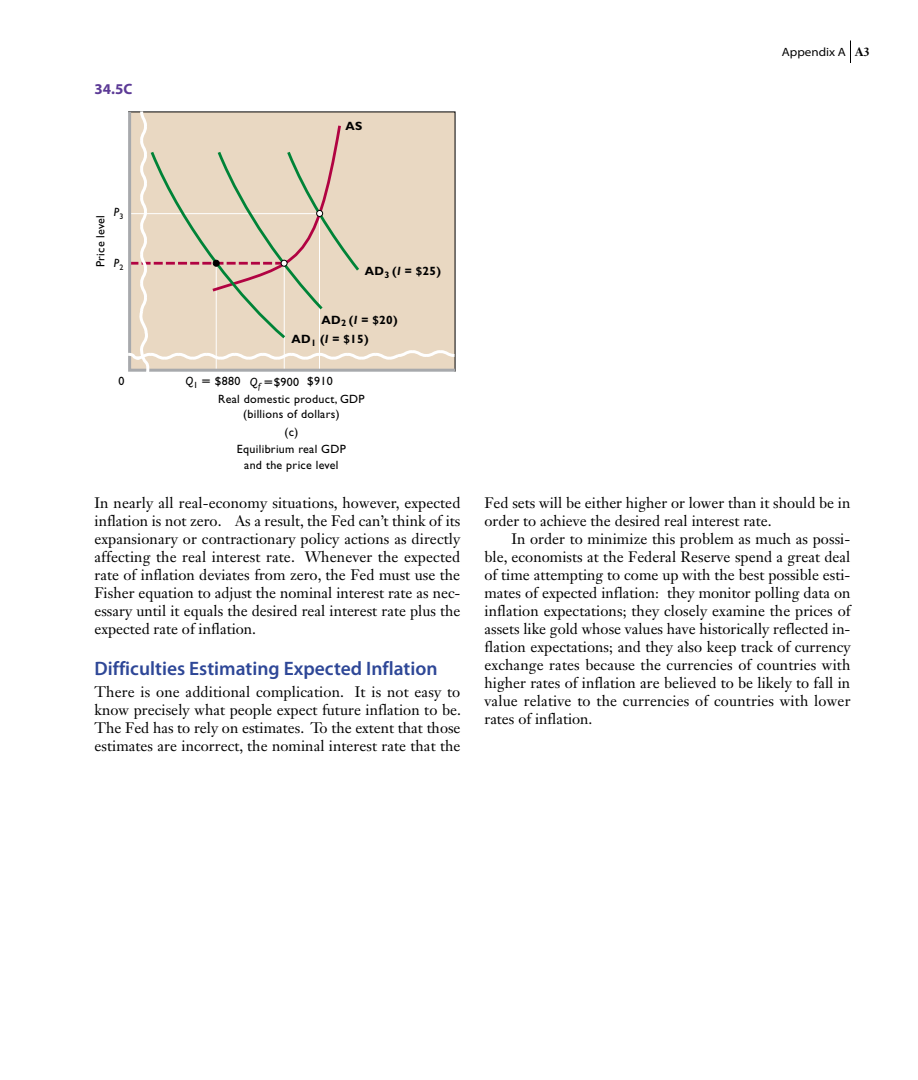
<style>
.page{position:relative;width:918px;height:1080px;background:#fff}
.page>*{position:absolute;margin:0;border:0;box-sizing:border-box;transform-origin:0 0}
.HB{font:600 19.5px "Myriad Pro";color:#2e4797}
.TX{font:15px/18px "Janson Text LT Std";color:#000;text-align:justify}
.bch_fgct{font:700 15px "Myriad Pro";color:#5c3a96}
.t1{font:12px/16.5px "Gill Sans Std";letter-spacing:.025em;color:#000;text-align:center}
.t2{font:700 12px "Gill Sans Std";letter-spacing:.025em;color:#000}
.t3{font:semi-expanded 12px "Myriad Pro";color:#000}
.t4{font:italic 12px "Gill Sans Std";color:#000}
.s1{font-family:"Janson Text LT Std";font-weight:700;font-stretch:normal}
.s2{font-style:italic}
.s3{font-family:"Mathematical Pi OTF1";font-weight:700}
</style>
<div class="page">
<svg style="left:850px;top:40px;width:1px;height:23px"></svg>
<svg style="left:128px;top:111px;width:327px;height:261px"></svg>
<p class="bch_fgct" style="left:94px;top:79px;width:39px">34.5C</p>
<p class="t2" style="left:345px;top:119px;width:18px">AS</p>
<p class="t3" style="left:782px;top:45px;width:90px">Appendix A <span class="s1">A3</span></p>
<p class="t1" style="left:92px;top:267px;width:54px;rotate:-90deg">Price level</p>
<p class="t4" style="left:114px;top:205px;width:11px">P<sub>3</sub></p>
<p class="t4" style="left:114px;top:256px;width:11px">P<sub>2</sub></p>
<p class="t1" style="left:119px;top:373px;width:7px">0</p>
<p class="t2" style="left:365px;top:264px;width:78px">AD<sub>3</sub> (<span class="s2">I</span> = $25)</p>
<p class="t2" style="left:322px;top:313px;width:78px">AD<sub>2</sub> (<span class="s2">I</span> = $20)</p>
<p class="t2" style="left:291px;top:332px;width:79px">AD<sub>1</sub> (<span class="s2">I</span> = $15)</p>
<p class="t1" style="left:185px;top:373px;width:115px"><span class="s2">Q</span><sub>1</sub> <span class="s3">5</span> $880 <span class="s2">Q</span><sub>f</sub> <span class="s3">5</span>$900</p>
<p class="t1" style="left:307px;top:373px;width:27px">$910</p>
<p class="t1" style="left:218px;top:392px;width:148px;line-height:15px">Real domestic product, GDP (billions of dollars)</p>
<p class="t1" style="left:237px;top:424px;width:110px">(c)<br>Equilibrium real GDP and the price level</p>
<p class="TX" style="left:94px;top:494px;width:367px">In nearly all real-economy situations, however, expected inflation is not zero. As a result, the Fed can’t think of its expansionary or contractionary policy actions as directly affecting the real interest rate. Whenever the expected rate of inflation deviates from zero, the Fed must use the Fisher equation to adjust the nominal interest rate as nec&shy;essary until it equals the desired real interest rate plus the expected rate of inflation.</p>
<p class="HB" style="left:94px;top:656px;width:345px">Difficulties Estimating Expected Inflation</p>
<p class="TX" style="left:94px;top:683px;width:368px">There is one additional complication. It is not easy to know precisely what people expect future inflation to be.<br>The Fed has to rely on estimates. To the extent that those estimates are incorrect, the nominal interest rate that the</p>
<p class="TX" style="left:484px;top:494px;width:367px">Fed sets will be either higher or lower than it should be in order to achieve the desired real interest rate.</p>
<p class="TX" style="left:484px;top:530px;width:368px;text-indent:27px">In order to minimize this problem as much as possi&shy;ble, economists at the Federal Reserve spend a great deal of time attempting to come up with the best possible esti&shy;mates of expected inflation: they monitor polling data on inflation expectations; they closely examine the prices of assets like gold whose values have historically reflected in&shy;flation expectations; and they also keep track of currency exchange rates because the currencies of countries with higher rates of inflation are believed to be likely to fall in value relative to the currencies of countries with lower rates of inflation.</p>
</div>
